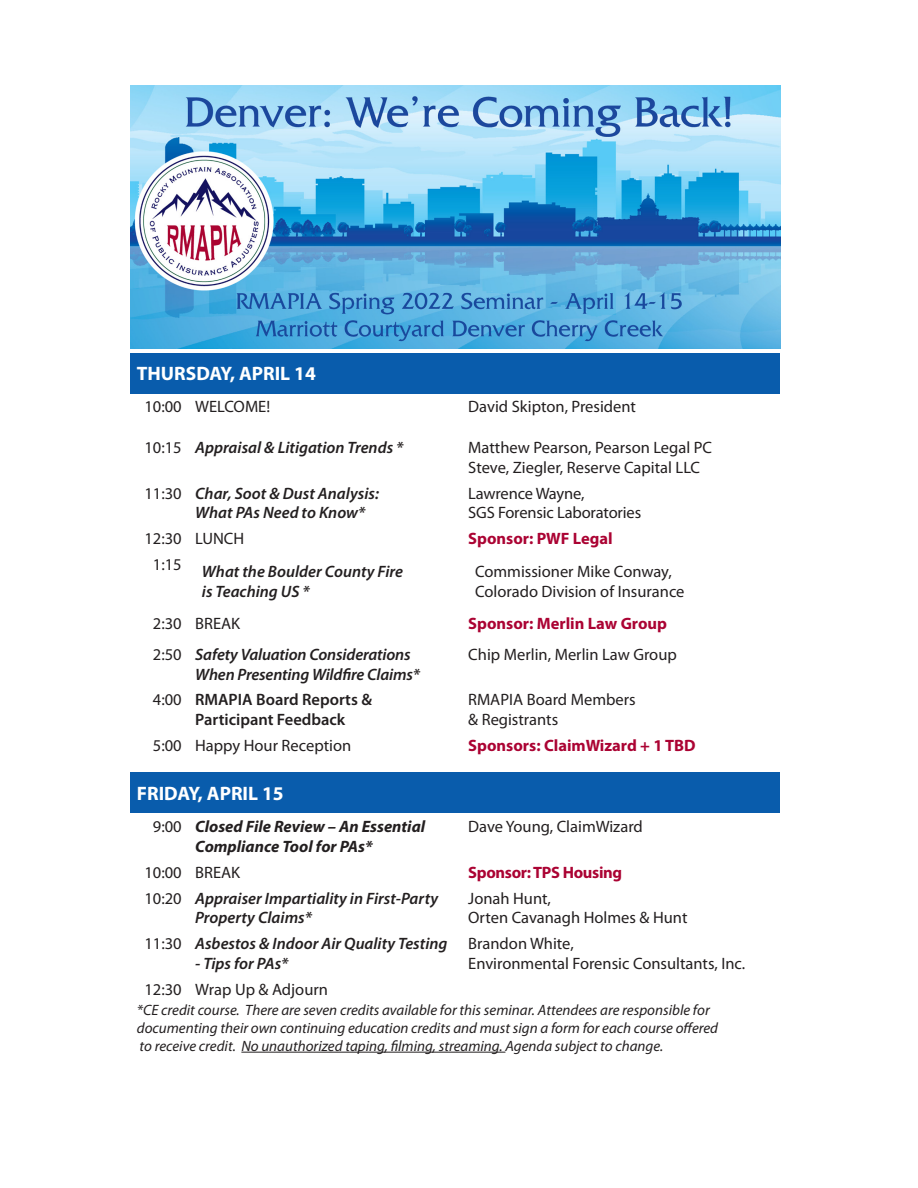
<style>
.page{position:relative;width:918px;height:1188px;background:#fff}
.page>*{position:absolute;margin:0;border:0;box-sizing:border-box;transform-origin:0 0}
.List_Paragraph{font:700 19.5px "Myriad Pro";color:#fff}
.List_Paragraph-2{font:16.5px/19.8px "Myriad Pro";color:#231f20}
.List_Paragraph-3{font:italic 600 16.5px/19.8px "Myriad Pro";color:#231f20}
.List_Paragraph-4{font:700 16.5px "Myriad Pro";color:#ab0333}
.List_Paragraph-5{font:italic 700 16.5px/19.8px "Myriad Pro";color:#231f20}
.List_Paragraph-6{font:600 16.5px/19.8px "Myriad Pro";color:#231f20}
.List_Paragraph-7{font:700 16.5px "Myriad Pro";letter-spacing:-.02em;color:#ab0333}
.List_Paragraph-8{font:italic 15px/18px "Myriad Pro";color:#231f20}
</style>
<div class="page">
<div style="left:130px;top:353px;width:649px;height:40px;background:#095cac"></div>
<div style="left:130px;top:772px;width:649px;height:41px;background:#095cac"></div>
<hr style="left:241px;top:1052px;width:264px;height:1px;background:#231f20">
<img style="left:130px;top:85px;width:650px;height:263px">
<p class="List_Paragraph" style="left:137px;top:361px;width:180px">THURSDAY, APRIL 14</p>
<p class="List_Paragraph-2" style="left:144px;top:397px;width:39px">10:00</p>
<p class="List_Paragraph-2" style="left:195px;top:397px;width:76px">WELCOME!</p>
<p class="List_Paragraph-2" style="left:468px;top:397px;width:169px">David Skipton, President</p>
<p class="List_Paragraph-2" style="left:144px;top:437px;width:39px">10:15</p>
<p class="List_Paragraph-3" style="left:195px;top:437px;width:210px">Appraisal &amp; Litigation Trends *</p>
<p class="List_Paragraph-2" style="left:468px;top:437px;width:245px">Matthew Pearson, Pearson Legal PC<br>Steve, Ziegler, Reserve Capital LLC</p>
<p class="List_Paragraph-2" style="left:144px;top:483px;width:39px">11:30</p>
<p class="List_Paragraph-3" style="left:195px;top:483px;width:185px">Char, Soot &amp; Dust Analysis:<br>What PAs Need to Know*</p>
<p class="List_Paragraph-2" style="left:468px;top:483px;width:174px">Lawrence Wayne,<br>SGS Forensic Laboratories</p>
<p class="List_Paragraph-2" style="left:144px;top:529px;width:39px">12:30</p>
<p class="List_Paragraph-2" style="left:195px;top:529px;width:51px">LUNCH</p>
<p class="List_Paragraph-4" style="left:468px;top:528px;width:146px">Sponsor: PWF Legal</p>
<p class="List_Paragraph-2" style="left:153px;top:554px;width:30px">1:15</p>
<p class="List_Paragraph-3" style="left:202px;top:561px;width:203px">What the Boulder County Fire is Teaching US *</p>
<p class="List_Paragraph-2" style="left:475px;top:561px;width:211px">Commissioner Mike Conway,<br>Colorado Division of Insurance</p>
<p class="List_Paragraph-2" style="left:153px;top:614px;width:30px">2:30</p>
<p class="List_Paragraph-2" style="left:195px;top:614px;width:46px">BREAK</p>
<p class="List_Paragraph-4" style="left:468px;top:613px;width:200px">Sponsor: Merlin Law Group</p>
<p class="List_Paragraph-2" style="left:153px;top:644px;width:30px">2:50</p>
<p class="List_Paragraph-3" style="left:195px;top:644px;width:226px">Safety Valuation Considerations<br>When Presenting Wildfire Claims*</p>
<p class="List_Paragraph-2" style="left:468px;top:644px;width:210px">Chip Merlin, Merlin Law Group</p>
<p class="List_Paragraph-2" style="left:153px;top:690px;width:30px">4:00</p>
<p class="List_Paragraph-6" style="left:195px;top:690px;width:178px">RMAPIA Board Reports &amp;<br>Participant Feedback</p>
<p class="List_Paragraph-2" style="left:468px;top:690px;width:169px">RMAPIA Board Members &amp; Registrants</p>
<p class="List_Paragraph-2" style="left:153px;top:735px;width:30px">5:00</p>
<p class="List_Paragraph-2" style="left:195px;top:735px;width:158px">Happy Hour Reception</p>
<p class="List_Paragraph-4" style="left:468px;top:735px;width:229px">Sponsors: ClaimWizard + 1 TBD</p>
<p class="List_Paragraph" style="left:137px;top:781px;width:148px">FRIDAY, APRIL 15</p>
<p class="List_Paragraph-2" style="left:153px;top:816px;width:30px">9:00</p>
<p class="List_Paragraph-5" style="left:195px;top:816px;width:232px">Closed File Review – An Essential<br>Compliance Tool for PAs*</p>
<p class="List_Paragraph-2" style="left:468px;top:816px;width:176px">Dave Young, ClaimWizard</p>
<p class="List_Paragraph-2" style="left:144px;top:862px;width:39px">10:00</p>
<p class="List_Paragraph-2" style="left:195px;top:862px;width:46px">BREAK</p>
<p class="List_Paragraph-7" style="left:468px;top:861px;width:155px">Sponsor: TPS Housing</p>
<p class="List_Paragraph-2" style="left:144px;top:888px;width:39px">10:20</p>
<p class="List_Paragraph-3" style="left:195px;top:888px;width:244px">Appraiser Impartiality in First-Party<br>Property Claims*</p>
<p class="List_Paragraph-2" style="left:468px;top:888px;width:221px">Jonah Hunt,<br>Orten Cavanagh Holmes &amp; Hunt</p>
<p class="List_Paragraph-2" style="left:144px;top:934px;width:39px">11:30</p>
<p class="List_Paragraph-3" style="left:195px;top:933px;width:254px">Asbestos &amp; Indoor Air Quality Testing</p>
<p class="List_Paragraph-3" style="left:195px;top:953px;width:95px">- Tips for PAs*</p>
<p class="List_Paragraph-2" style="left:468px;top:934px;width:279px">Brandon White,<br>Environmental Forensic Consultants, Inc.</p>
<p class="List_Paragraph-2" style="left:144px;top:979px;width:39px">12:30</p>
<p class="List_Paragraph-2" style="left:195px;top:979px;width:134px">Wrap Up &amp; Adjourn</p>
<p class="List_Paragraph-8" style="left:137px;top:1000px;width:583px">*CE credit course. There are seven credits available for this seminar. Attendees are responsible for documenting their own continuing education credits and must sign a form for each course offered to receive credit. No unauthorized taping, filming, streaming. Agenda subject to change.</p>
</div>
